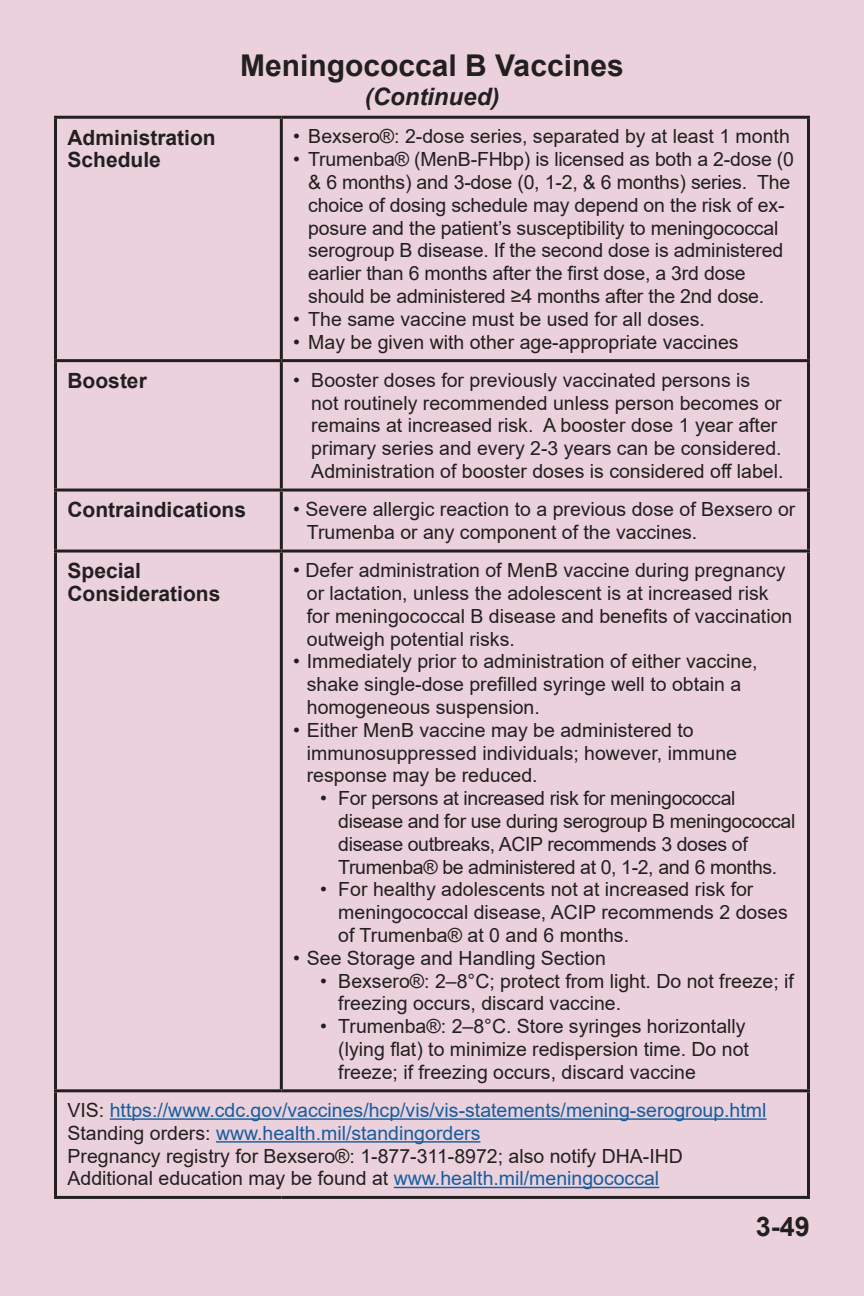
<style>
.page{position:relative;width:864px;height:1296px;background:#ead1dc}
.page>*{position:absolute;margin:0;border:0;box-sizing:border-box;transform-origin:0 0}
.t1{font:700 30px "Arial";color:#231f20}
.t2{font:700 27px "Arial";color:#231f20}
.t3{font:italic 700 24px "Arial";color:#231f20}
.t4{font:700 21px/22.8px "Arial";color:#231f20}
.t5{font:19.5px/22.8px "Arial";color:#231f20}
.t6{font:19.5px/22.8px "Arial";letter-spacing:-.02em;color:#231f20}
.t7{font:19.5px/22.8px "Arial";color:#175d9e}
.s1{color:#231f20}
.s2{color:#175d9e}
</style>
<div class="page">
<hr style="left:54px;top:116px;width:227px;height:3px;background:#231f20">
<hr style="left:54px;top:119px;width:3px;height:240px;background:#231f20">
<hr style="left:281px;top:116px;width:529px;height:3px;background:#231f20">
<hr style="left:280px;top:119px;width:3px;height:240px;background:#231f20">
<hr style="left:807px;top:119px;width:3px;height:240px;background:#231f20">
<hr style="left:54px;top:359px;width:227px;height:3px;background:#231f20">
<hr style="left:54px;top:362px;width:3px;height:127px;background:#231f20">
<hr style="left:281px;top:359px;width:529px;height:3px;background:#231f20">
<hr style="left:280px;top:362px;width:3px;height:127px;background:#231f20">
<hr style="left:807px;top:362px;width:3px;height:127px;background:#231f20">
<hr style="left:54px;top:489px;width:227px;height:3px;background:#231f20">
<hr style="left:54px;top:492px;width:3px;height:58px;background:#231f20">
<hr style="left:281px;top:489px;width:529px;height:3px;background:#231f20">
<hr style="left:280px;top:492px;width:3px;height:58px;background:#231f20">
<hr style="left:807px;top:492px;width:3px;height:58px;background:#231f20">
<hr style="left:54px;top:550px;width:227px;height:3px;background:#231f20">
<hr style="left:54px;top:553px;width:3px;height:536px;background:#231f20">
<hr style="left:281px;top:550px;width:529px;height:3px;background:#231f20">
<hr style="left:280px;top:553px;width:3px;height:536px;background:#231f20">
<hr style="left:807px;top:553px;width:3px;height:536px;background:#231f20">
<hr style="left:54px;top:1089px;width:227px;height:3px;background:#231f20">
<hr style="left:54px;top:1092px;width:3px;height:104px;background:#231f20">
<hr style="left:281px;top:1089px;width:529px;height:3px;background:#231f20">
<hr style="left:807px;top:1092px;width:3px;height:104px;background:#231f20">
<hr style="left:54px;top:1196px;width:227px;height:3px;background:#231f20">
<hr style="left:281px;top:1196px;width:529px;height:3px;background:#231f20">
<hr style="left:110px;top:1118px;width:657px;height:2px;background:#175d9e">
<hr style="left:216px;top:1141px;width:264px;height:2px;background:#175d9e">
<hr style="left:394px;top:1187px;width:265px;height:1px;background:#175d9e">
<p class="t1" style="left:240px;top:45px;width:385px">Meningococcal B Vaccines</p>
<p class="t3" style="left:365px;top:81px;width:136px">(Continued)</p>
<p class="t4" style="left:68px;top:126px;width:150px">Administration<br>Schedule</p>
<p class="t5" style="left:293px;top:125px;width:498px">• Bexsero®: 2-dose series, separated by at least 1 month</p>
<p class="t5" style="left:308px;top:148px;width:487px;text-indent:-15px">• Trumenba® (MenB-FHbp) is licensed as both a 2-dose (0 &amp; 6 months) and 3-dose (0, 1-2, &amp; 6 months) series. The choice of dosing schedule may depend on the risk of ex&shy;posure and the patient’s susceptibility to meningococcal serogroup B disease. If the second dose is administered earlier than 6 months after the first dose, a 3rd dose should be administered ≥4 months after the 2nd dose.</p>
<p class="t5" style="left:293px;top:307px;width:413px">• The same vaccine must be used for all doses.</p>
<p class="t5" style="left:293px;top:330px;width:447px">• May be given with other age-appropriate vaccines</p>
<p class="t4" style="left:68px;top:369px;width:81px">Booster</p>
<p class="t5" style="left:311px;top:368px;width:474px;text-indent:-18px">• Booster doses for previously vaccinated persons is<br>not routinely recommended unless person becomes or remains at increased risk. A booster dose 1 year after primary series and every 2-3 years can be considered.<br>Administration of booster doses is considered off label.</p>
<p class="t4" style="left:68px;top:499px;width:180px">Contraindications</p>
<p class="t5" style="left:307px;top:498px;width:490px;text-indent:-14px">• Severe allergic reaction to a previous dose of Bexsero or<br>Trumenba or any component of the vaccines.</p>
<p class="t4" style="left:68px;top:560px;width:154px">Special<br>Considerations</p>
<p class="t5" style="left:307px;top:559px;width:487px;text-indent:-14px">• Defer administration of MenB vaccine during pregnancy or lactation, unless the adolescent is at increased risk for meningococcal B disease and benefits of vaccination outweigh potential risks.</p>
<p class="t5" style="left:307px;top:650px;width:452px;text-indent:-14px">• Immediately prior to administration of either vaccine, shake single-dose prefilled syringe well to obtain a homogeneous suspension.</p>
<p class="t5" style="left:307px;top:718px;width:432px;text-indent:-14px">• Either MenB vaccine may be administered to immunosuppressed individuals; however, immune response may be reduced.</p>
<p class="t6" style="left:338px;top:787px;width:459px;text-indent:-18px">• For persons at increased risk for meningococcal disease and for use during serogroup B meningococcal disease outbreaks, ACIP recommends 3 doses of Trumenba® be administered at 0, 1-2, and 6 months.</p>
<p class="t5" style="left:338px;top:878px;width:451px;text-indent:-18px">• For healthy adolescents not at increased risk for meningococcal disease, ACIP recommends 2 doses of Trumenba® at 0 and 6 months.</p>
<p class="t5" style="left:293px;top:946px;width:314px">• See Storage and Handling Section</p>
<p class="t5" style="left:338px;top:969px;width:457px;text-indent:-18px">• Bexsero®: 2–8°C; protect from light. Do not freeze; if freezing occurs, discard vaccine.</p>
<p class="t5" style="left:338px;top:1015px;width:412px;text-indent:-18px">• Trumenba®: 2–8°C. Store syringes horizontally (lying flat) to minimize redispersion time. Do not freeze; if freezing occurs, discard vaccine</p>
<p class="t7" style="left:68px;top:1099px;width:700px"><span class="s1">VIS:</span> https://www.cdc.gov/vaccines/hcp/vis/vis-statements/mening-serogroup.html<br><span class="s1">Standing orders:</span> www.health.mil/standingorders</p>
<p class="t5" style="left:68px;top:1144px;width:617px">Pregnancy registry for Bexsero®: 1-877-311-8972; also notify DHA-IHD<br>Additional education may be found at <span class="s2">www.health.mil/meningococcal</span></p>
<h2 class="t2" style="left:756px;top:1207px;width:56px">3-49</h2>
</div>
